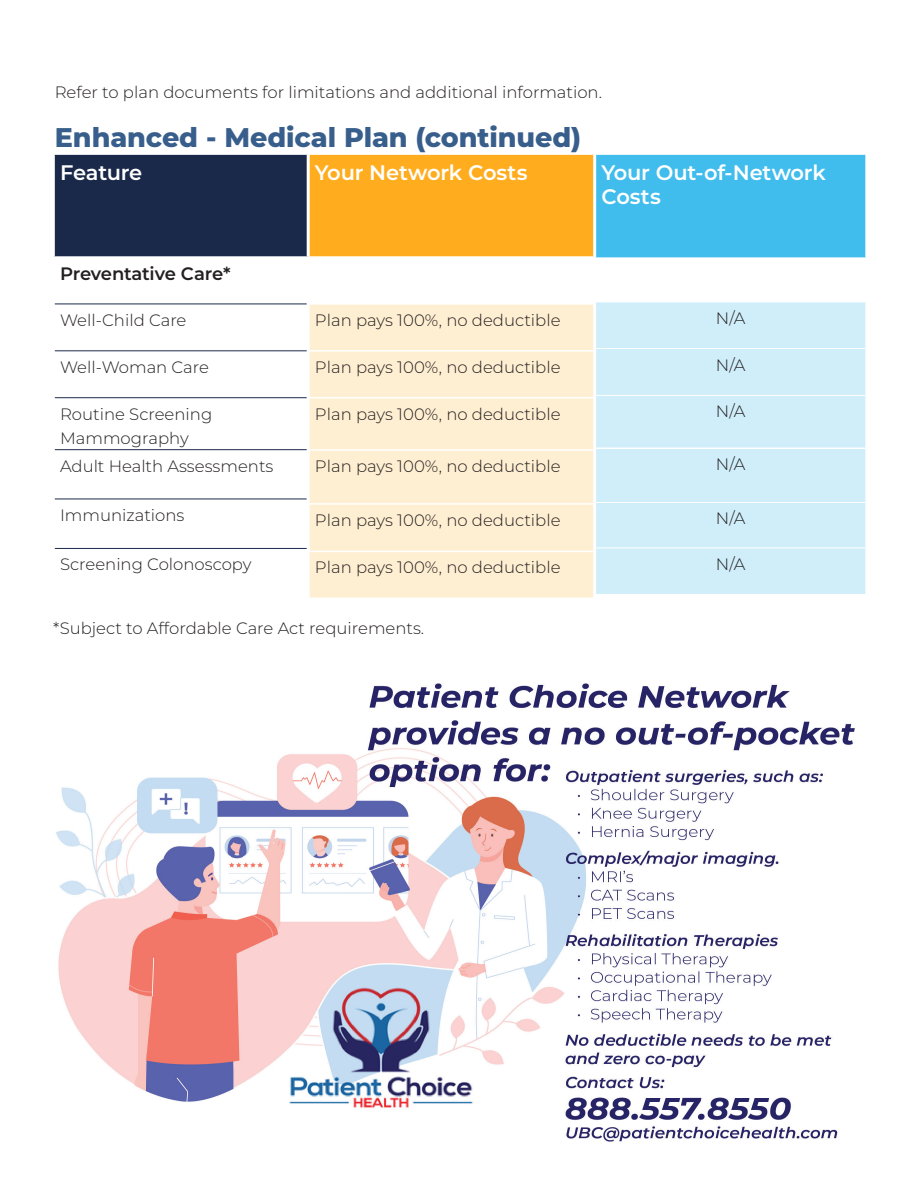
<style>
.page{position:relative;width:918px;height:1188px;background:#fff}
.page>*{position:absolute;margin:0;border:0;box-sizing:border-box;transform-origin:0 0}
.General_Copy{font:800 27px "Montserrat";letter-spacing:-.005em;color:#385e8c}
.General_Copy-2{font:600 21px/24px "Montserrat";letter-spacing:-.01em;color:#fff}
.General_Copy-3{font:600 18px "Montserrat";letter-spacing:-.015em;color:#231f20}
.General_Copy-4{font:300 16.5px/24px "Montserrat";color:#231f20}
</style>
<div class="page">
<div style="left:54px;top:154px;width:253px;height:103px;background:#1a294a"></div>
<hr style="left:53px;top:153px;width:255px;height:2px;background:#fff">
<hr style="left:53px;top:155px;width:2px;height:101px;background:#fff">
<hr style="left:53px;top:256px;width:255px;height:2px;background:#fff">
<hr style="left:55px;top:304px;width:252px;height:1px;background:#1a294a">
<hr style="left:55px;top:351px;width:252px;height:1px;background:#1a294a">
<hr style="left:55px;top:397px;width:252px;height:1px;background:#1a294a">
<hr style="left:55px;top:449px;width:252px;height:1px;background:#1a294a">
<hr style="left:55px;top:499px;width:252px;height:1px;background:#1a294a">
<hr style="left:55px;top:548px;width:252px;height:1px;background:#1a294a">
<div style="left:309px;top:154px;width:285px;height:103px;background:#ffad1f"></div>
<div style="left:310px;top:305px;width:283px;height:293px;background:#ffefd2"></div>
<hr style="left:308px;top:153px;width:287px;height:2px;background:#fff">
<hr style="left:308px;top:155px;width:2px;height:101px;background:#fff">
<hr style="left:593px;top:155px;width:2px;height:101px;background:#fff">
<hr style="left:308px;top:256px;width:287px;height:2px;background:#fff">
<hr style="left:308px;top:350px;width:287px;height:2px;background:#fff">
<hr style="left:308px;top:397px;width:287px;height:1px;background:#fff">
<hr style="left:308px;top:449px;width:287px;height:2px;background:#fff">
<hr style="left:308px;top:503px;width:287px;height:2px;background:#fff">
<hr style="left:308px;top:551px;width:287px;height:1px;background:#fff">
<div style="left:595px;top:154px;width:271px;height:104px;background:#40bded"></div>
<div style="left:596px;top:302px;width:269px;height:292px;background:#cfeefa"></div>
<hr style="left:595px;top:257px;width:272px;height:2px;background:#fff">
<hr style="left:595px;top:447px;width:272px;height:2px;background:#fff">
<hr style="left:596px;top:348px;width:269px;height:1px;background:#fff">
<hr style="left:596px;top:395px;width:269px;height:1px;background:#fff">
<hr style="left:596px;top:502px;width:269px;height:1px;background:#fff">
<hr style="left:596px;top:548px;width:269px;height:1px;background:#fff">
<hr style="left:595px;top:153px;width:272px;height:2px;background:#fff">
<hr style="left:595px;top:155px;width:1px;height:102px;background:#fff">
<hr style="left:865px;top:155px;width:2px;height:102px;background:#fff">
<img style="left:56px;top:683px;width:799px;height:459px">
<p class="General_Copy-4" style="left:55px;top:80px;width:549px">Refer to plan documents for limitations and additional information.</p>
<p class="General_Copy" style="left:55px;top:117px;width:528px">Enhanced - Medical Plan (continued)</p>
<p class="General_Copy-2" style="left:60px;top:160px;width:84px">Feature</p>
<p class="General_Copy-2" style="left:315px;top:160px;width:214px">Your Network Costs</p>
<p class="General_Copy-2" style="left:601px;top:160px;width:226px">Your Out-of-Network<br>Costs</p>
<p class="General_Copy-3" style="left:60px;top:261px;width:172px">Preventative Care*</p>
<p class="General_Copy-4" style="left:60px;top:308px;width:128px">Well-Child Care</p>
<p class="General_Copy-4" style="left:60px;top:354px;width:150px">Well-Woman Care</p>
<p class="General_Copy-4" style="left:60px;top:401px;width:154px">Routine Screening<br>Mammography</p>
<p class="General_Copy-4" style="left:60px;top:453px;width:215px">Adult Health Assessments</p>
<p class="General_Copy-4" style="left:60px;top:503px;width:126px">Immunizations</p>
<p class="General_Copy-4" style="left:60px;top:552px;width:193px">Screening Colonoscopy</p>
<p class="General_Copy-4" style="left:315px;top:308px;width:247px">Plan pays 100%, no deductible</p>
<p class="General_Copy-4" style="left:315px;top:354px;width:247px">Plan pays 100%, no deductible</p>
<p class="General_Copy-4" style="left:315px;top:401px;width:247px">Plan pays 100%, no deductible</p>
<p class="General_Copy-4" style="left:315px;top:454px;width:247px">Plan pays 100%, no deductible</p>
<p class="General_Copy-4" style="left:315px;top:508px;width:247px">Plan pays 100%, no deductible</p>
<p class="General_Copy-4" style="left:315px;top:555px;width:247px">Plan pays 100%, no deductible</p>
<p class="General_Copy-4" style="left:53px;top:615px;width:372px">*Subject to Affordable Care Act requirements.</p>
<p class="General_Copy-4" style="left:716px;top:305px;width:31px">N/A</p>
<p class="General_Copy-4" style="left:716px;top:352px;width:31px">N/A</p>
<p class="General_Copy-4" style="left:716px;top:399px;width:31px">N/A</p>
<p class="General_Copy-4" style="left:716px;top:452px;width:31px">N/A</p>
<p class="General_Copy-4" style="left:716px;top:506px;width:31px">N/A</p>
<p class="General_Copy-4" style="left:716px;top:551px;width:31px">N/A</p>
</div>
